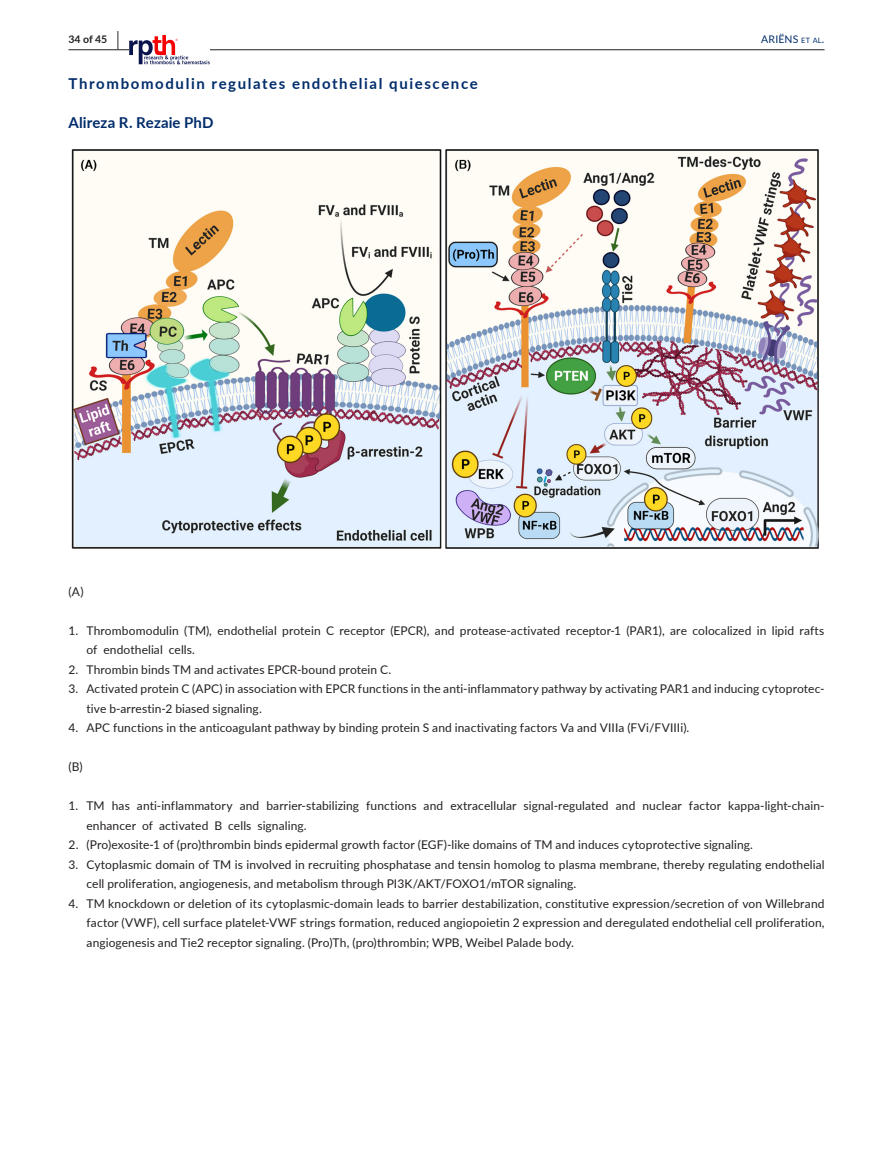
<style>
.page{position:relative;width:893px;height:1174px;background:#fff}
.page>*{position:absolute;margin:0;border:0;box-sizing:border-box;transform-origin:0 0}
.t1{font:700 15px "Lato";letter-spacing:.105em;color:#002c6b}
.t2{font:700 15px "Lato";letter-spacing:.005em;color:#002c6b}
.t3{font:12px/19.5px "Lato";letter-spacing:.01em;color:#231f20}
.t4{font:10.5px "Lato";color:#002c6b}
.t5{font:700 10.5px "Lato";color:#231f20}
.s1{font-size:19.5px}
.s2{font-style:inherit}
.s3{font-size:7.35px}
</style>
<div class="page">
<hr style="left:68px;top:49px;width:756px;height:1px;background:#231f20">
<svg style="left:129px;top:35px;width:81px;height:29px"></svg>
<img style="left:71px;top:149px;width:748px;height:400px">
<p class="t5" style="left:68px;top:31px;width:52px">34 of 45 <span class="s1">|</span></p>
<p class="t4" style="left:761px;top:33px;width:65px">ARI<span class="s2">Ë</span>NS <span class="s3">et Al</span>.</p>
<p class="t1" style="left:68px;top:77px;width:411px">Thrombomodulin regulates endothelial quiescence</p>
<p class="t2" style="left:68px;top:116px;width:147px">Alireza R. Rezaie PhD</p>
<p class="t3" style="left:68px;top:581px;width:17px">(A)</p>
<p class="t3" style="left:86px;top:620px;width:740px;text-indent:-18px">1. Thrombomodulin (TM), endothelial protein C receptor (EPCR), and protease- activated receptor- 1 (PAR1), are colocalized in lipid rafts of endothelial cells.</p>
<p class="t3" style="left:68px;top:660px;width:325px">2. Thrombin binds TM and activates EPCR- bound protein C.</p>
<p class="t3" style="left:86px;top:678px;width:740px;text-indent:-18px">3. Activated protein C (APC) in association with EPCR functions in the anti- inflammatory pathway by activating PAR1 and inducing cytoprotec&shy;tive b- arrestin- 2 biased signaling.</p>
<p class="t3" style="left:68px;top:717px;width:622px">4. APC functions in the anticoagulant pathway by binding protein S and inactivating factors Va and VIIIa (FVi/FVIIIi).</p>
<p class="t3" style="left:68px;top:757px;width:16px">(B)</p>
<p class="t3" style="left:86px;top:795px;width:739px;text-indent:-18px">1. TM has anti- inflammatory and barrier- stabilizing functions and extracellular signal- regulated and nuclear factor kappa- light- chain&shy;enhancer of activated B cells signaling.</p>
<p class="t3" style="left:68px;top:834px;width:686px">2. (Pro)exosite- 1 of (pro)thrombin binds epidermal growth factor (EGF)- like domains of TM and induces cytoprotective signaling.</p>
<p class="t3" style="left:86px;top:855px;width:740px;text-indent:-18px">3. Cytoplasmic domain of TM is involved in recruiting phosphatase and tensin homolog to plasma membrane, thereby regulating endothelial cell proliferation, angiogenesis, and metabolism through PI3K/AKT/FOXO1/mTOR signaling.</p>
<p class="t3" style="left:87px;top:893px;width:740px;text-align:justify;text-indent:-18px">4. TM knockdown or deletion of its cytoplasmic- domain leads to barrier destabilization, constitutive expression/secretion of von Willebrand factor (VWF), cell surface platelet- VWF strings formation, reduced angiopoietin 2 expression and deregulated endothelial cell proliferation, angiogenesis and Tie2 receptor signaling. (Pro)Th, (pro)thrombin; WPB, Weibel Palade body.</p>
</div>
